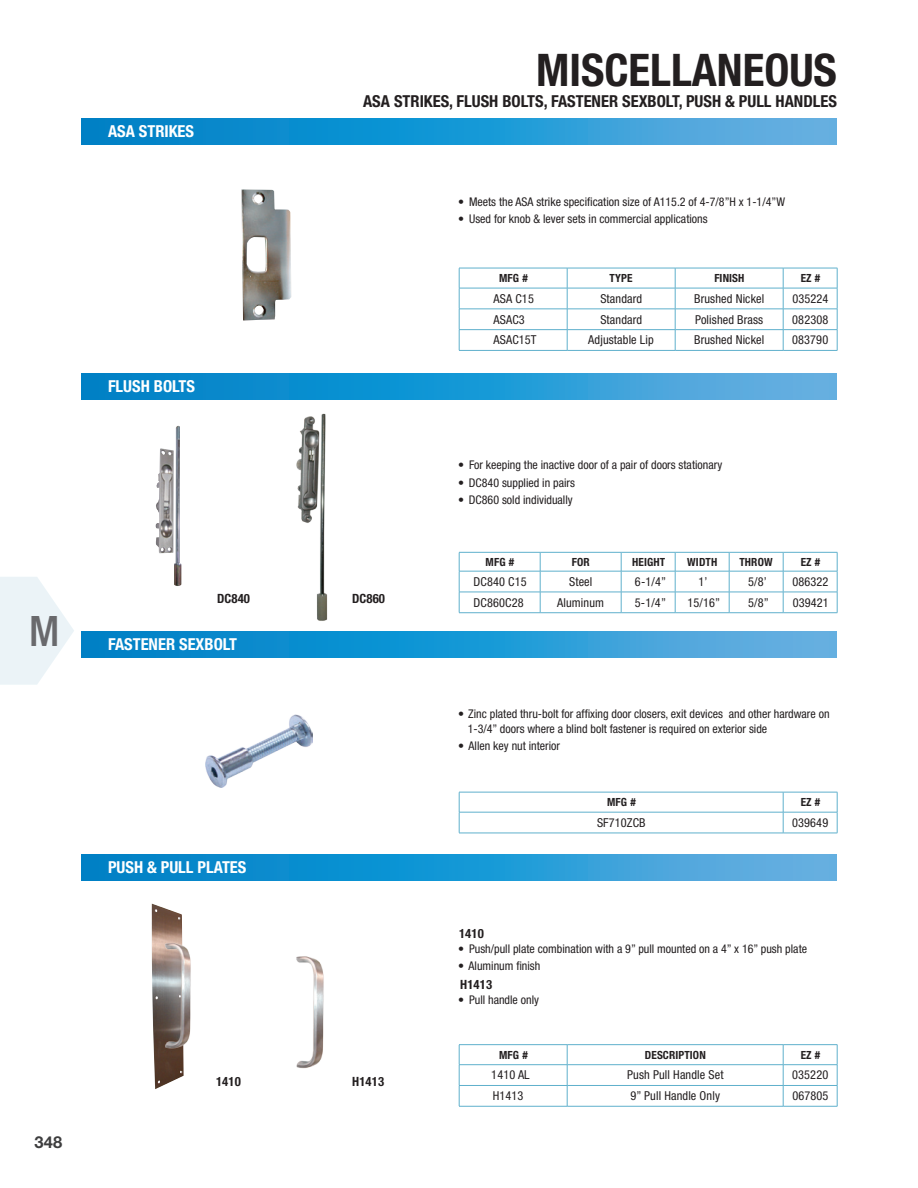
<style>
.page{position:relative;width:918px;height:1188px;background:#fff}
.page>*{position:absolute;margin:0;border:0;box-sizing:border-box;transform-origin:0 0}
.t1{font:700 condensed 45px "Helvetica Neue LT Std";color:#231f20}
.t2{font:500 condensed 42px "Helvetica Neue LT Std";color:#69696c}
.t3{font:700 condensed 16.5px "Helvetica Neue LT Std";color:#231f20}
.t4{font:700 condensed 16.5px "Helvetica Neue LT Std";color:#fff}
.t5{font:700 16.5px "Helvetica Neue LT Std";color:#3e3e3f}
.t6{font:700 condensed 12.75px "Helvetica Neue LT Std";letter-spacing:.01em;color:#231f20}
.t7{font:condensed 12.3px "Helvetica Neue LT Std";letter-spacing:.01em;color:#231f20}
.t8{font:condensed 12px/15px "Helvetica Neue LT Std";color:#231f20}
.t9{font:700 condensed 11.25px "Helvetica Neue LT Std";letter-spacing:.01em;color:#231f20}
</style>
<div class="page">
<img style="left:153px;top:1053px;width:31px;height:36px">
<img style="left:296px;top:1053px;width:27px;height:16px">
<hr style="left:459px;top:1085px;width:108px;height:1px;background:#5fb0cc">
<hr style="left:567px;top:1085px;width:216px;height:1px;background:#5fb0cc">
<svg style="left:567px;top:1053px;width:1px;height:53px"></svg>
<hr style="left:783px;top:1085px;width:54px;height:1px;background:#5fb0cc">
<svg style="left:783px;top:1053px;width:1px;height:53px"></svg>
<hr style="left:459px;top:1106px;width:108px;height:1px;background:#5fb0cc">
<hr style="left:567px;top:1106px;width:216px;height:1px;background:#5fb0cc">
<hr style="left:783px;top:1106px;width:54px;height:1px;background:#5fb0cc">
<svg style="left:459px;top:1053px;width:1px;height:53px"></svg>
<svg style="left:837px;top:1053px;width:1px;height:53px"></svg>
<hr style="left:459px;top:1064px;width:108px;height:1px;background:#5fb0cc">
<hr style="left:567px;top:1064px;width:216px;height:1px;background:#5fb0cc">
<hr style="left:783px;top:1064px;width:54px;height:1px;background:#5fb0cc">
<svg style="left:81px;top:119px;width:756px;height:16px;background:#2598d4"></svg>
<img style="left:0;top:135px;width:838px;height:918px">
<h2 class="t2" style="left:29px;top:607px;width:32px">M</h2>
<h3 class="t5" style="left:34px;top:1132px;width:29px">348</h3>
<h1 class="t1" style="left:536px;top:43px;width:302px">MISCELLANEOUS</h1>
<h3 class="t4" style="left:108px;top:121px;width:10px">ASA</h3>
<h3 class="t4" style="left:139px;top:121px;width:57px">STRIKES</h3>
<h3 class="t4" style="left:108px;top:376px;width:89px">FLUSH BOLTS</h3>
<p class="t6" style="left:217px;top:591px;width:35px">DC840</p>
<h3 class="t4" style="left:108px;top:634px;width:131px">FASTENER SEXBOLT</h3>
<h3 class="t4" style="left:108px;top:857px;width:140px">PUSH &amp; PULL PLATES</h3>
<h3 class="t3" style="left:363px;top:91px;width:10px">ASA</h3>
<h3 class="t3" style="left:394px;top:91px;width:444px">STRIKES, FLUSH BOLTS, FASTENER SEXBOLT, PUSH &amp; PULL HANDLES</h3>
<p class="t8" style="left:458px;top:194px;width:328px">• Meets the ASA strike specification size of A115.2 of 4-7/8”H x 1-1/4”W</p>
<p class="t8" style="left:458px;top:211px;width:251px">• Used for knob &amp; lever sets in commercial applications</p>
<p class="t9" style="left:499px;top:271px;width:30px">MFG #</p>
<p class="t9" style="left:610px;top:271px;width:24px">TYPE</p>
<p class="t9" style="left:714px;top:271px;width:32px">FINISH</p>
<p class="t9" style="left:801px;top:271px;width:21px">EZ #</p>
<p class="t7" style="left:494px;top:291px;width:42px">ASA C15</p>
<p class="t7" style="left:600px;top:291px;width:43px">Standard</p>
<p class="t7" style="left:694px;top:291px;width:72px">Brushed Nickel</p>
<p class="t7" style="left:792px;top:291px;width:38px">035224</p>
<p class="t7" style="left:494px;top:312px;width:33px">ASAC3</p>
<p class="t7" style="left:600px;top:312px;width:43px">Standard</p>
<p class="t7" style="left:695px;top:312px;width:70px">Polished Brass</p>
<p class="t7" style="left:792px;top:312px;width:38px">082308</p>
<p class="t7" style="left:494px;top:333px;width:45px">ASAC15T</p>
<p class="t7" style="left:588px;top:333px;width:67px">Adjustable Lip</p>
<p class="t7" style="left:694px;top:333px;width:72px">Brushed Nickel</p>
<p class="t7" style="left:792px;top:333px;width:38px">083790</p>
<p class="t8" style="left:458px;top:458px;width:266px">• For keeping the inactive door of a pair of doors stationary</p>
<p class="t8" style="left:458px;top:475px;width:118px">• DC840 supplied in pairs</p>
<p class="t8" style="left:458px;top:492px;width:116px">• DC860 sold individually</p>
<p class="t9" style="left:486px;top:555px;width:30px">MFG #</p>
<p class="t9" style="left:572px;top:555px;width:19px">FOR</p>
<p class="t9" style="left:632px;top:555px;width:35px">HEIGHT</p>
<p class="t9" style="left:687px;top:555px;width:32px">WIDTH</p>
<p class="t9" style="left:739px;top:555px;width:35px">THROW</p>
<p class="t9" style="left:801px;top:555px;width:21px">EZ #</p>
<p class="t7" style="left:474px;top:574px;width:55px">DC840 C15</p>
<p class="t7" style="left:569px;top:574px;width:25px">Steel</p>
<p class="t7" style="left:635px;top:574px;width:33px">6-1/4”</p>
<p class="t7" style="left:698px;top:574px;width:10px">1’</p>
<p class="t7" style="left:748px;top:574px;width:20px">5/8’</p>
<p class="t7" style="left:792px;top:574px;width:38px">086322</p>
<p class="t6" style="left:352px;top:591px;width:8px">DC</p>
<p class="t7" style="left:474px;top:595px;width:51px">DC860C28</p>
<p class="t7" style="left:557px;top:595px;width:48px">Aluminum</p>
<p class="t7" style="left:635px;top:595px;width:33px">5-1/4”</p>
<p class="t7" style="left:688px;top:595px;width:34px">15/16”</p>
<p class="t7" style="left:748px;top:595px;width:22px">5/8”</p>
<p class="t7" style="left:793px;top:595px;width:38px">039421</p>
<p class="t6" style="left:366px;top:591px;width:20px">860</p>
<p class="t8" style="left:468px;top:706px;width:363px;text-indent:-10px">• Zinc plated thru-bolt for affixing door closers, exit devices and other hardware on<br>1-3/4” doors where a blind bolt fastener is required on exterior side</p>
<p class="t8" style="left:458px;top:738px;width:103px">• Allen key nut interior</p>
<p class="t9" style="left:607px;top:795px;width:30px">MFG #</p>
<p class="t9" style="left:801px;top:795px;width:21px">EZ #</p>
<p class="t7" style="left:597px;top:815px;width:50px">SF710ZCB</p>
<p class="t7" style="left:792px;top:815px;width:38px">039649</p>
<p class="t6" style="left:459px;top:925px;width:26px">1410</p>
<p class="t8" style="left:458px;top:941px;width:350px">• Push/pull plate combination with a 9” pull mounted on a 4” x 16” push plate</p>
<p class="t8" style="left:458px;top:958px;width:84px">• Aluminum finish</p>
<p class="t6" style="left:460px;top:977px;width:34px">H1413</p>
<p class="t8" style="left:458px;top:992px;width:82px">• Pull handle only</p>
<p class="t6" style="left:216px;top:1074px;width:26px">1410</p>
<p class="t6" style="left:352px;top:1074px;width:34px">H1413</p>
<p class="t9" style="left:499px;top:1048px;width:30px">MFG #</p>
<p class="t9" style="left:645px;top:1048px;width:62px">DESCRIPTION</p>
<p class="t9" style="left:801px;top:1048px;width:21px">EZ #</p>
<p class="t7" style="left:491px;top:1068px;width:40px">1410 AL</p>
<p class="t7" style="left:627px;top:1068px;width:98px">Push Pull Handle Set</p>
<p class="t7" style="left:792px;top:1068px;width:38px">035220</p>
<p class="t7" style="left:493px;top:1089px;width:32px">H1413</p>
<p class="t7" style="left:630px;top:1089px;width:91px">9” Pull Handle Only</p>
<p class="t7" style="left:792px;top:1089px;width:38px">067805</p>
</div>
